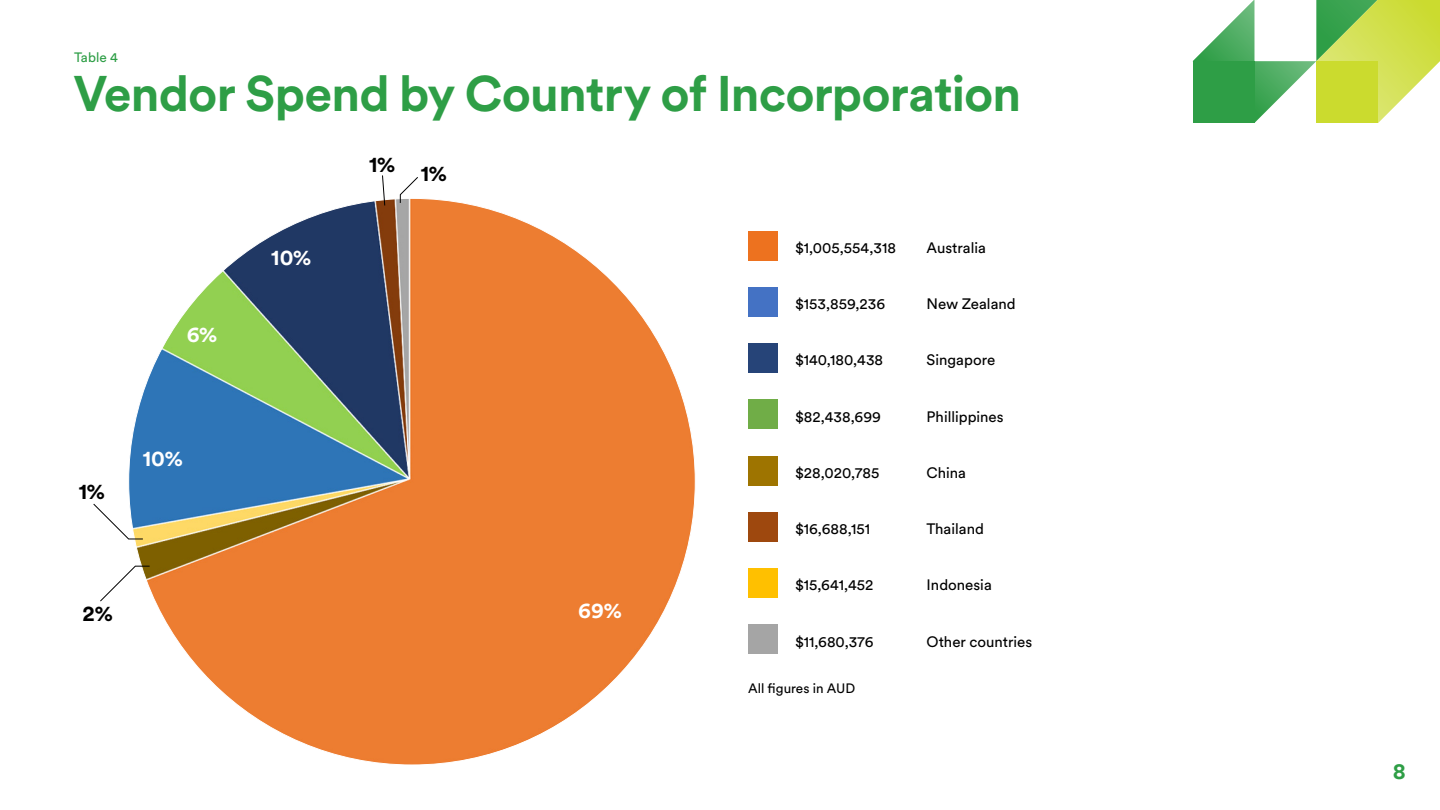
<style>
.page{position:relative;width:1440px;height:810px;background:#fff}
.page>*{position:absolute;margin:0;border:0;box-sizing:border-box;transform-origin:0 0}
.t1{font:700 49.5px "Circular XX";letter-spacing:-.015em;color:#2e9e46}
.t2{font:700 22.5px "Circular XX";color:#2e9e46}
.t3{font:700 21.83px "Circular XX";color:#fff}
.t4{font:700 21.83px "Circular XX";color:#000}
.t5{font:15px "Circular XX";color:#000}
.t6{font:13.5px "Circular XX";color:#000}
.t7{font:13.5px "Circular XX";color:#2e9e46}
</style>
<div class="page">
<img style="left:129px;top:198px;width:566px;height:567px;border-radius:283px">
<div style="left:748px;top:231px;width:30px;height:30px;background:#ed721f"></div>
<div style="left:748px;top:287px;width:30px;height:30px;background:#4472c4"></div>
<div style="left:748px;top:343px;width:30px;height:30px;background:#264478"></div>
<div style="left:748px;top:399px;width:30px;height:30px;background:#70ad47"></div>
<div style="left:748px;top:456px;width:30px;height:30px;background:#9e7400"></div>
<div style="left:748px;top:512px;width:30px;height:30px;background:#9e480e"></div>
<div style="left:748px;top:568px;width:30px;height:30px;background:#ffc000"></div>
<div style="left:748px;top:624px;width:30px;height:30px;background:#a5a5a5"></div>
<svg style="left:1193px;top:0;width:247px;height:123px"></svg>
<div style="left:1193px;top:61px;width:62px;height:62px;background:#2e9e46"></div>
<div style="left:1316px;top:61px;width:62px;height:62px;background:#cbdb2e"></div>
<svg style="left:100px;top:565px;width:50px;height:37px"></svg>
<svg style="left:93px;top:503px;width:51px;height:37px"></svg>
<svg style="left:400px;top:177px;width:19px;height:27px"></svg>
<svg style="left:382px;top:175px;width:4px;height:31px"></svg>
<p class="t7" style="left:74px;top:48px;width:45px">Table 4</p>
<h1 class="t1" style="left:74px;top:60px;width:949px">Vendor Spend by Country of Incorporation</h1>
<h3 class="t3" style="left:187px;top:319px;width:32px">6%</h3>
<h3 class="t4" style="left:79px;top:476px;width:28px">1%</h3>
<h3 class="t3" style="left:143px;top:444px;width:42px">10%</h3>
<h3 class="t4" style="left:83px;top:598px;width:32px">2%</h3>
<h3 class="t3" style="left:271px;top:242px;width:42px">10%</h3>
<h3 class="t4" style="left:369px;top:154px;width:79px">1% 1%</h3>
<h3 class="t3" style="left:578px;top:595px;width:45px">69%</h3>
<p class="t5" style="left:795px;top:238px;width:102px">$1,005,554,318</p>
<p class="t5" style="left:927px;top:238px;width:61px">Australia</p>
<p class="t5" style="left:795px;top:294px;width:91px">$153,859,236</p>
<p class="t5" style="left:927px;top:294px;width:91px">New Zealand</p>
<p class="t5" style="left:795px;top:350px;width:89px">$140,180,438</p>
<p class="t5" style="left:927px;top:350px;width:70px">Singapore</p>
<p class="t5" style="left:795px;top:406px;width:87px">$82,438,699</p>
<p class="t5" style="left:927px;top:406px;width:79px">Phillippines</p>
<p class="t5" style="left:795px;top:463px;width:86px">$28,020,785</p>
<p class="t5" style="left:927px;top:463px;width:41px">China</p>
<p class="t5" style="left:795px;top:519px;width:76px">$16,688,151</p>
<p class="t5" style="left:927px;top:519px;width:59px">Thailand</p>
<p class="t5" style="left:795px;top:575px;width:80px">$15,641,452</p>
<p class="t5" style="left:927px;top:575px;width:67px">Indonesia</p>
<p class="t5" style="left:795px;top:631px;width:80px">$11,680,376</p>
<p class="t5" style="left:927px;top:631px;width:107px">Other countries</p>
<p class="t6" style="left:748px;top:679px;width:109px">All figures in AUD</p>
<h2 class="t2" style="left:1393px;top:756px;width:15px">8</h2>
</div>
